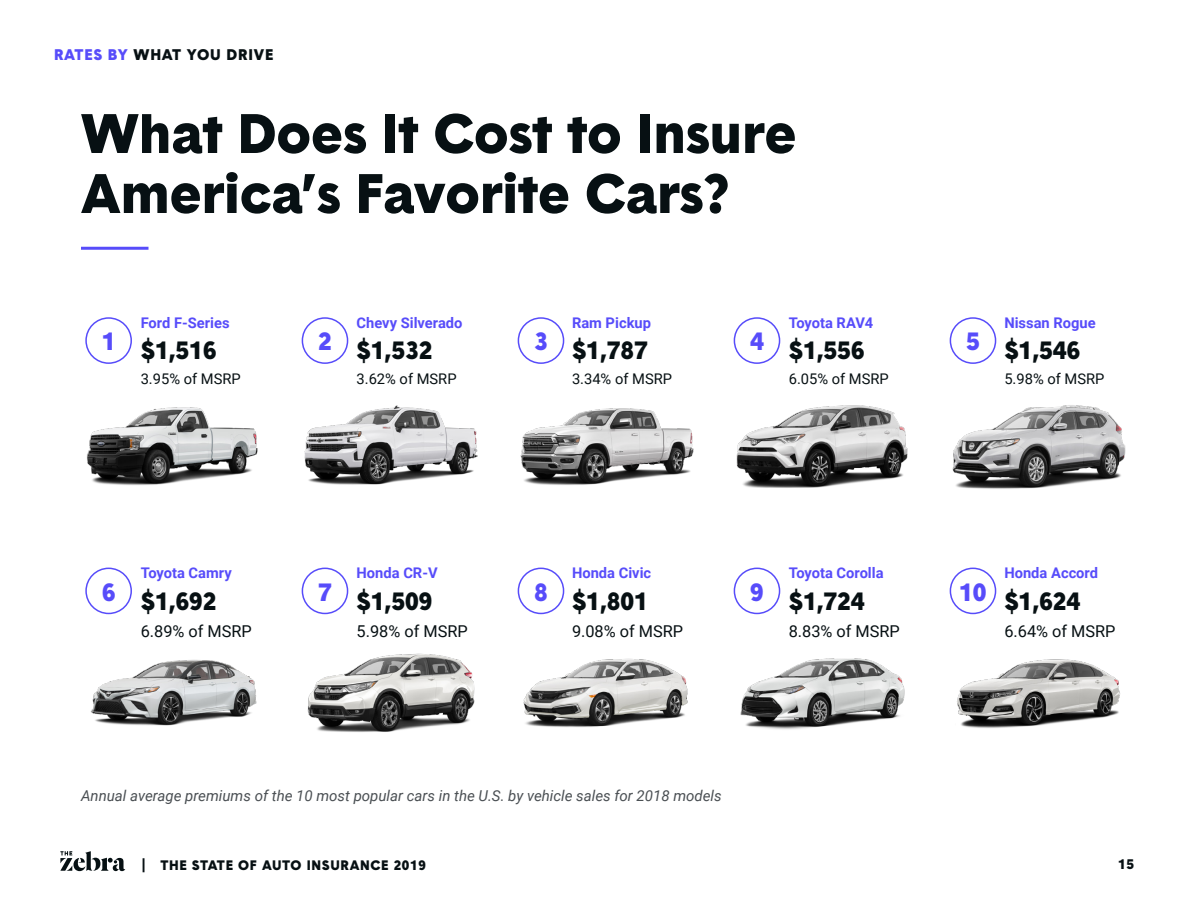
<style>
.page{position:relative;width:1188px;height:918px;background:#fff}
.page>*{position:absolute;margin:0;border:0;box-sizing:border-box;transform-origin:0 0}
.t1{font:900 54px/60px "Basetica";color:#071013}
.t2{font:900 24.3px "Basetica";color:#071013}
.t3{font:900 24.3px "Basetica";color:#574cfa}
.t4{font:16.35px "Roboto";color:#071013}
.t5{font:italic 15px "Roboto";color:#4a4f53}
.t6{font:900 15px "Basetica";letter-spacing:.05em;color:#071013}
.t7{font:700 14.7px "Roboto";color:#574cfa}
.t8{font:14.7px "Roboto";color:#071013}
.t9{font:900 13.5px "Basetica";color:#071013}
.t10{font:900 13.35px "Basetica";letter-spacing:.05em;color:#071013}
.s1{color:#574cfa}
</style>
<div class="page">
<hr style="left:81px;top:247px;width:67px;height:3px;background:#574cfa">
<img style="left:736px;top:405px;width:172px;height:83px">
<img style="left:304px;top:405px;width:174px;height:80px">
<img style="left:87px;top:407px;width:171px;height:78px">
<img style="left:952px;top:405px;width:174px;height:84px">
<img style="left:520px;top:408px;width:174px;height:77px">
<img style="left:957px;top:659px;width:163px;height:69px">
<img style="left:307px;top:653px;width:168px;height:79px">
<img style="left:523px;top:658px;width:165px;height:69px">
<img style="left:90px;top:659px;width:167px;height:67px">
<img style="left:740px;top:658px;width:165px;height:72px">
<div style="left:85px;top:317px;width:47px;height:47px;border:2px solid #574cfa;border-radius:50%"></div>
<div style="left:302px;top:317px;width:46px;height:47px;border:2px solid #574cfa;border-radius:50%"></div>
<div style="left:518px;top:317px;width:46px;height:47px;border:2px solid #574cfa;border-radius:50%"></div>
<div style="left:734px;top:317px;width:46px;height:47px;border:2px solid #574cfa;border-radius:50%"></div>
<div style="left:950px;top:317px;width:46px;height:47px;border:2px solid #574cfa;border-radius:50%"></div>
<div style="left:85px;top:568px;width:47px;height:46px;border:2px solid #574cfa;border-radius:50%"></div>
<div style="left:302px;top:568px;width:46px;height:46px;border:2px solid #574cfa;border-radius:50%"></div>
<div style="left:518px;top:568px;width:46px;height:46px;border:2px solid #574cfa;border-radius:50%"></div>
<div style="left:734px;top:568px;width:46px;height:46px;border:2px solid #574cfa;border-radius:50%"></div>
<div style="left:950px;top:568px;width:46px;height:46px;border:2px solid #574cfa;border-radius:50%"></div>
<svg style="left:60px;top:851px;width:65px;height:20px"></svg>
<p class="t6" style="left:54px;top:44px;width:221px"><span class="s1">RATES BY</span> WHAT YOU DRIVE</p>
<h1 class="t1" style="left:81px;top:102px;width:717px">What Does It Cost to Insure<br>America’s Favorite Cars?</h1>
<h2 class="t3" style="left:102px;top:324px;width:15px">1</h2>
<p class="t7" style="left:141px;top:312px;width:90px">Ford F-Series</p>
<h2 class="t2" style="left:141px;top:333px;width:77px">$1,516</h2>
<p class="t8" style="left:141px;top:368px;width:102px">3.95% of MSRP</p>
<h2 class="t3" style="left:318px;top:324px;width:15px">2</h2>
<p class="t7" style="left:357px;top:312px;width:107px">Chevy Silverado</p>
<h2 class="t2" style="left:357px;top:333px;width:77px">$1,532</h2>
<p class="t8" style="left:357px;top:368px;width:102px">3.62% of MSRP</p>
<h2 class="t3" style="left:534px;top:324px;width:15px">3</h2>
<p class="t7" style="left:572px;top:312px;width:81px">Ram Pickup</p>
<h2 class="t2" style="left:572px;top:333px;width:77px">$1,787</h2>
<p class="t8" style="left:572px;top:368px;width:102px">3.34% of MSRP</p>
<h2 class="t3" style="left:750px;top:324px;width:15px">4</h2>
<p class="t7" style="left:789px;top:312px;width:86px">Toyota RAV4</p>
<h2 class="t2" style="left:789px;top:333px;width:77px">$1,556</h2>
<p class="t8" style="left:789px;top:368px;width:102px">6.05% of MSRP</p>
<h2 class="t3" style="left:966px;top:324px;width:15px">5</h2>
<p class="t7" style="left:1004px;top:312px;width:93px">Nissan Rogue</p>
<h2 class="t2" style="left:1004px;top:333px;width:77px">$1,546</h2>
<p class="t8" style="left:1004px;top:368px;width:102px">5.98% of MSRP</p>
<h2 class="t3" style="left:102px;top:575px;width:15px">6</h2>
<p class="t7" style="left:141px;top:563px;width:92px">Toyota Camry</p>
<h2 class="t2" style="left:141px;top:584px;width:77px">$1,692</h2>
<p class="t4" style="left:141px;top:619px;width:113px">6.89% of MSRP</p>
<h2 class="t3" style="left:318px;top:575px;width:15px">7</h2>
<p class="t7" style="left:357px;top:563px;width:83px">Honda CR-V</p>
<h2 class="t2" style="left:357px;top:584px;width:77px">$1,509</h2>
<p class="t4" style="left:357px;top:619px;width:113px">5.98% of MSRP</p>
<h2 class="t3" style="left:534px;top:575px;width:15px">8</h2>
<p class="t7" style="left:572px;top:563px;width:81px">Honda Civic</p>
<h2 class="t2" style="left:572px;top:584px;width:77px">$1,801</h2>
<p class="t4" style="left:572px;top:619px;width:113px">9.08% of MSRP</p>
<h2 class="t3" style="left:750px;top:575px;width:15px">9</h2>
<p class="t7" style="left:789px;top:563px;width:96px">Toyota Corolla</p>
<h2 class="t2" style="left:789px;top:584px;width:77px">$1,724</h2>
<p class="t4" style="left:789px;top:619px;width:113px">8.83% of MSRP</p>
<h2 class="t3" style="left:959px;top:575px;width:29px">10</h2>
<p class="t7" style="left:1004px;top:563px;width:95px">Honda Accord</p>
<h2 class="t2" style="left:1004px;top:584px;width:77px">$1,624</h2>
<p class="t4" style="left:1004px;top:619px;width:113px">6.64% of MSRP</p>
<p class="t5" style="left:81px;top:785px;width:642px">Annual average premiums of the 10 most popular cars in the U.S. by vehicle sales for 2018 models</p>
<p class="t10" style="left:142px;top:855px;width:286px">| THE STATE OF AUTO INSURANCE 2019</p>
<p class="t9" style="left:1118px;top:855px;width:17px">15</p>
</div>
